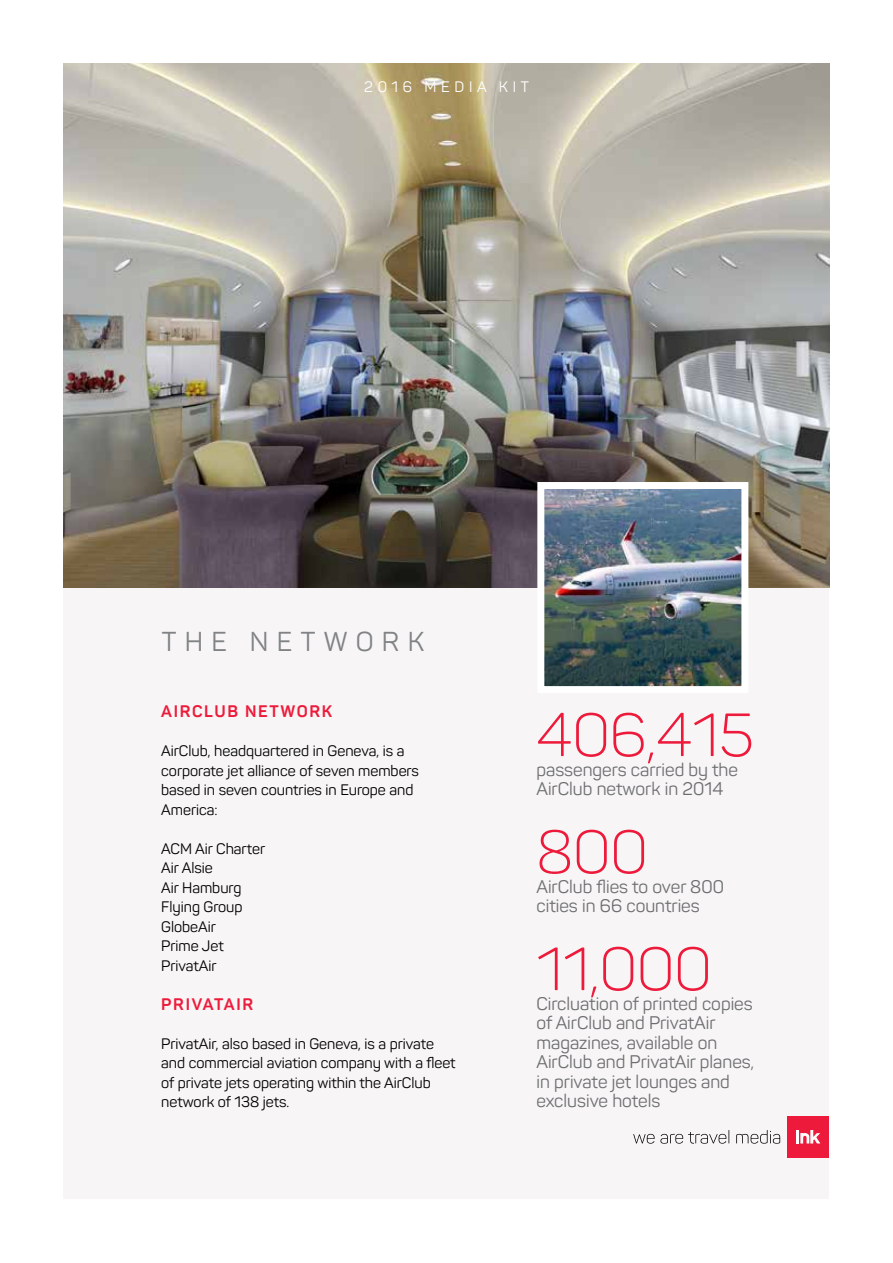
<style>
.page{position:relative;width:893px;height:1263px;background:#fff}
.page>*{position:absolute;margin:0;border:0;box-sizing:border-box;transform-origin:0 0}
.t1{font:300 60px "Panton";color:#ed1a3b}
.t2{font:27px "Panton";letter-spacing:.31em;color:#808285}
.t3{font:18px/19.5px "Panton";color:#6d6e71}
.t4{font:700 16.5px "Panton";letter-spacing:.1em;color:#ed1a3b}
.t5{font:15px/19.5px "Panton";color:#000}
.t6{font:15px "Panton";letter-spacing:.31em;color:#fff}
</style>
<div class="page">
<div style="left:64px;top:64px;width:765px;height:1135px;background:#f7f5f5"></div>
<img style="left:64px;top:64px;width:765px;height:523px">
<img style="left:545px;top:490px;width:195px;height:195px">
<div style="left:537px;top:482px;width:211px;height:211px;border:7px solid #fff"></div>
<div style="left:788px;top:1116px;width:41px;height:41px;background:#ed1a3b"></div>
<svg style="left:796px;top:1130px;width:24px;height:13px"></svg>
<svg style="left:633px;top:1130px;width:147px;height:14px"></svg>
<p class="t6" style="left:364px;top:78px;width:166px">2016 MEDIA KIT</p>
<h2 class="t2" style="left:162px;top:625px;width:264px">THE NETWORK</h2>
<p class="t4" style="left:161px;top:701px;width:172px">AIRCLUB NETWORK</p>
<p class="t5" style="left:161px;top:741px;width:259px">AirClub, headquartered in Geneva, is a corporate jet alliance of seven members based in seven countries in Europe and<br>America:</p>
<p class="t5" style="left:161px;top:838px;width:106px">ACM Air Charter<br>Air Alsie<br>Air Hamburg<br>Flying Group<br>GlobeAir<br>Prime Jet<br>PrivatAir</p>
<p class="t4" style="left:161px;top:993px;width:93px">PRIVATAIR</p>
<p class="t5" style="left:161px;top:1033px;width:296px">PrivatAir, also based in Geneva, is a private and commercial aviation company with a fleet of private jets operating within the AirClub network of 138 jets.</p>
<h1 class="t1" style="left:536px;top:698px;width:219px">406,415</h1>
<p class="t3" style="left:536px;top:759px;width:203px">passengers carried by the<br>AirClub network in 2014</p>
<h1 class="t1" style="left:536px;top:815px;width:113px">800</h1>
<p class="t3" style="left:536px;top:876px;width:189px">AirClub flies to over 800 cities in 66 countries</p>
<h1 class="t1" style="left:536px;top:932px;width:177px">11,000</h1>
<p class="t3" style="left:536px;top:993px;width:219px">Circluation of printed copies of AirClub and PrivatAir magazines, available on<br>AirClub and PrivatAir planes, in private jet lounges and exclusive hotels</p>
</div>
